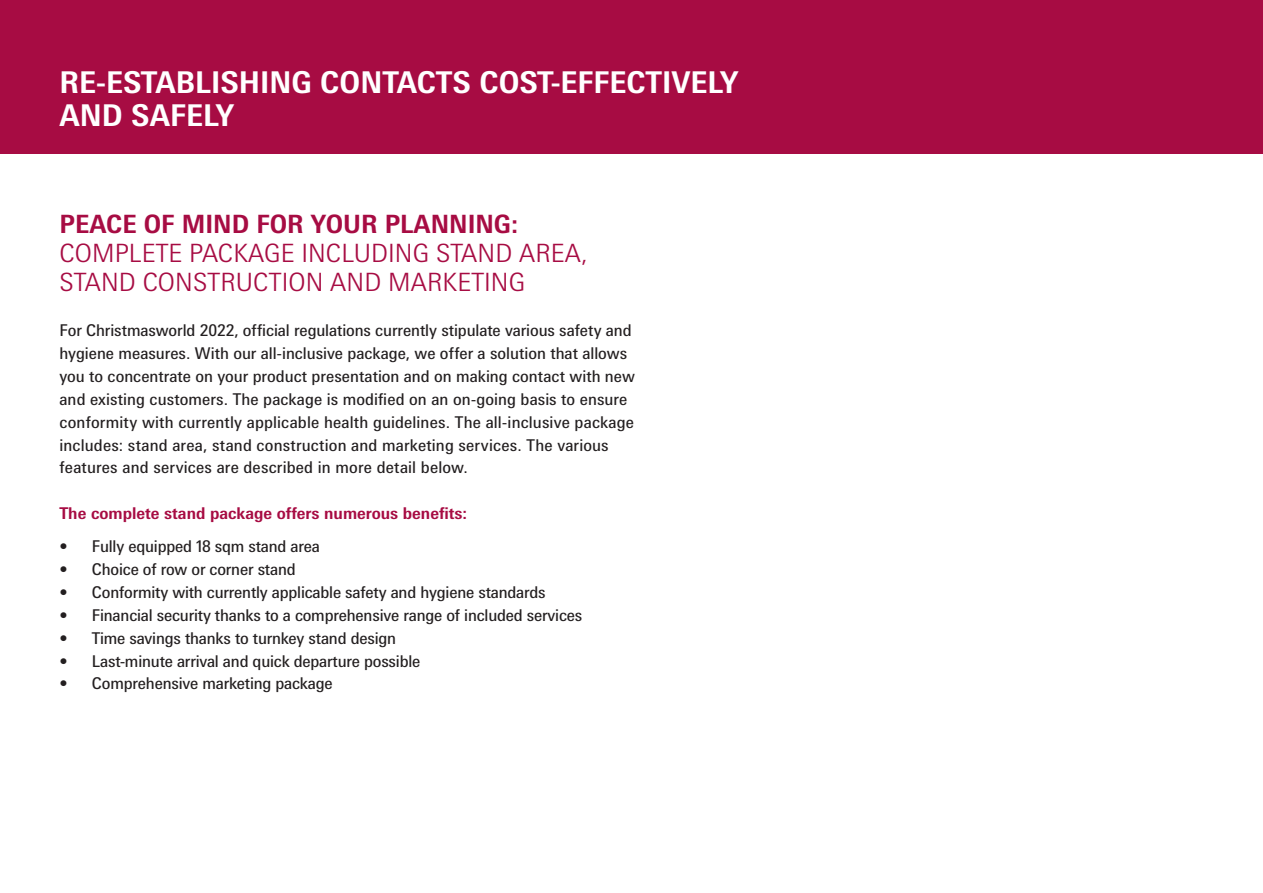
<style>
.page{position:relative;width:1263px;height:893px;background:#fff}
.page>*{position:absolute;margin:0;border:0;box-sizing:border-box;transform-origin:0 0}
.t1{font:700 30px/33px "Messe Univers";color:#fff}
.t2{font:300 25.2px/28.8px "Messe Univers";color:#a70c43}
.t3{font:700 25.2px "Messe Univers";color:#a70c43}
.t4{font:16.2px/22.8px "Messe Univers";letter-spacing:-.005em;color:#231f20}
.t5{font:700 16.2px "Messe Univers";color:#a70c43}
</style>
<div class="page">
<div style="left:0;top:0;width:1263px;height:153px;background:#a70c43"></div>
<h1 class="t1" style="left:60px;top:65px;width:680px">RE-ESTABLISHING CONTACTS COST-EFFECTIVELY<br>AND SAFELY</h1>
<h2 class="t3" style="left:60px;top:208px;width:460px">PEACE OF MIND FOR YOUR PLANNING:</h2>
<h2 class="t2" style="left:60px;top:238px;width:530px">COMPLETE PACKAGE INCLUDING STAND AREA,<br>STAND CONSTRUCTION AND MARKETING</h2>
<p class="t4" style="left:60px;top:319px;width:577px">For Christmasworld 2022, official regulations currently stipulate various safety and hygiene measures. With our all-inclusive package, we offer a solution that allows you to concentrate on your product presentation and on making contact with new and existing customers. The package is modified on an on-going basis to ensure conformity with currently applicable health guidelines. The all-inclusive package includes: stand area, stand construction and marketing services. The various features and services are described in more detail below.</p>
<p class="t5" style="left:60px;top:503px;width:409px">The complete stand package offers numerous benefits:</p>
<p class="t4" style="left:60px;top:535px;width:262px">• Fully equipped 18 sqm stand area</p>
<p class="t4" style="left:60px;top:558px;width:238px">• Choice of row or corner stand</p>
<p class="t4" style="left:60px;top:581px;width:488px">• Conformity with currently applicable safety and hygiene standards</p>
<p class="t4" style="left:60px;top:603px;width:524px">• Financial security thanks to a comprehensive range of included services</p>
<p class="t4" style="left:60px;top:626px;width:338px">• Time savings thanks to turnkey stand design</p>
<p class="t4" style="left:60px;top:649px;width:362px">• Last-minute arrival and quick departure possible</p>
<p class="t4" style="left:60px;top:672px;width:275px">• Comprehensive marketing package</p>
</div>
